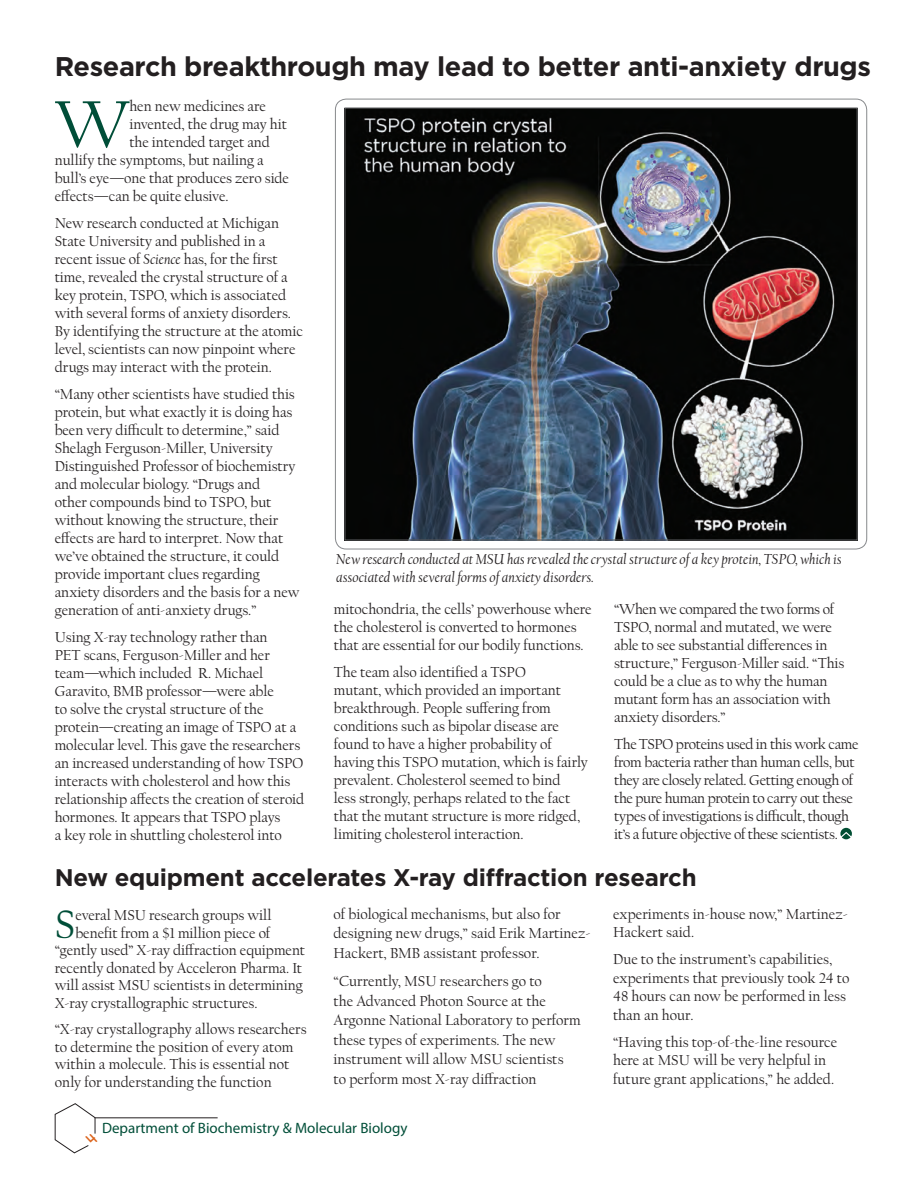
<style>
.page{position:relative;width:920px;height:1192px;background:#fff}
.page>*{position:absolute;margin:0;border:0;box-sizing:border-box;transform-origin:0 0}
.t1{font:69.3px "Californian FB";color:#004e38}
.t2{font:41.4px "Californian FB";color:#004e38}
.t3{font:700 27px "Gotham";letter-spacing:-.015em;color:#231f20}
.t4{font:700 24px "Gotham";letter-spacing:-.01em;color:#231f20}
.t5{font:15px/18px "Californian FB";letter-spacing:-.005em;color:#231f20}
.t6{font:15px/18.1px "Californian FB";letter-spacing:-.025em;color:#231f20}
.t7{font:italic 15px/18px "Californian FB";color:#231f20}
.t8{font:15px "Myriad Pro";color:#004e38}
.s1{font-style:italic}
</style>
<div class="page">
<img style="left:346px;top:109px;width:509px;height:429px">
<svg style="left:840px;top:827px;width:11px;height:12px"></svg>
<hr style="left:95px;top:1117px;width:123px;height:1px;background:#231f20">
<svg style="left:54px;top:1103px;width:44px;height:50px"></svg>
<h1 class="t3" style="left:55px;top:49px;width:817px">Research breakthrough may lead to better anti-anxiety drugs</h1>
<p class="t1" style="left:55px;top:89px;width:76px">W</p>
<p class="t5" style="left:129px;top:98px;width:138px">hen new medicines are</p>
<p class="t5" style="left:129px;top:116px;width:159px">invented, the drug may hit</p>
<p class="t5" style="left:129px;top:134px;width:142px">the intended target and</p>
<p class="t5" style="left:55px;top:152px;width:210px">nullify the symptoms, but nailing a</p>
<p class="t5" style="left:55px;top:170px;width:236px">bull’s eye—one that produces zero side</p>
<p class="t5" style="left:55px;top:188px;width:175px">effects—can be quite elusive.</p>
<p class="t5" style="left:55px;top:214px;width:250px">New research conducted at Michigan State University and published in a recent issue of <span class="s1">Science</span> has, for the first time, revealed the crystal structure of a key protein, TSPO, which is associated with several forms of anxiety disorders.<br>By identifying the structure at the atomic level, scientists can now pinpoint where drugs may interact with the protein.</p>
<p class="t5" style="left:55px;top:385px;width:246px">“Many other scientists have studied this protein, but what exactly it is doing has been very difficult to determine,” said Shelagh Ferguson-Miller, University Distinguished Professor of biochemistry and molecular biology. “Drugs and<br>other compounds bind to TSPO, but without knowing the structure, their effects are hard to interpret. Now that we’ve obtained the structure, it could provide important clues regarding anxiety disorders and the basis for a new generation of anti-anxiety drugs.”</p>
<p class="t5" style="left:55px;top:628px;width:251px">Using X-ray technology rather than<br>PET scans, Ferguson-Miller and her team—which included R. Michael Garavito, BMB professor—were able<br>to solve the crystal structure of the protein—creating an image of TSPO at a molecular level. This gave the researchers an increased understanding of how TSPO interacts with cholesterol and how this relationship affects the creation of steroid hormones. It appears that TSPO plays<br>a key role in shuttling cholesterol into</p>
<p class="t7" style="left:336px;top:550px;width:507px">New research conducted at MSU has revealed the crystal structure of a key protein, TSPO, which is associated with several forms of anxiety disorders.</p>
<p class="t5" style="left:614px;top:600px;width:232px">“When we compared the two forms of TSPO, normal and mutated, we were able to see substantial differences in structure,” Ferguson-Miller said. “This could be a clue as to why the human mutant form has an association with anxiety disorders.”</p>
<p class="t6" style="left:614px;top:735px;width:246px">The TSPO proteins used in this work came from bacteria rather than human cells, but they are closely related. Getting enough of the pure human protein to carry out these types of investigations is difficult, though it’s a future objective of these scientists.</p>
<p class="t5" style="left:334px;top:600px;width:259px">mitochondria, the cells’ powerhouse where the cholesterol is converted to hormones that are essential for our bodily functions.</p>
<p class="t5" style="left:334px;top:663px;width:255px">The team also identified a TSPO<br>mutant, which provided an important breakthrough. People suffering from conditions such as bipolar disease are found to have a higher probability of having this TSPO mutation, which is fairly prevalent. Cholesterol seemed to bind<br>less strongly, perhaps related to the fact that the mutant structure is more ridged, limiting cholesterol interaction.</p>
<h2 class="t4" style="left:55px;top:861px;width:643px">New equipment accelerates X-ray diffraction research</h2>
<p class="t5" style="left:55px;top:924px;width:252px;line-height:17.5px;text-indent:21px">benefit from a $1 million piece of “gently used” X-ray diffraction equipment</p>
<p class="t5" style="left:333px;top:904px;width:258px;line-height:19.5px">of biological mechanisms, but also for designing new drugs,” said Erik Martinez-<br>Hackert, BMB assistant professor.</p>
<p class="t5" style="left:333px;top:971px;width:249px;line-height:19.5px">“Currently, MSU researchers go to<br>the Advanced Photon Source at the Argonne National Laboratory to perform these types of experiments. The new instrument will allow MSU scientists<br>to perform most X-ray diffraction</p>
<p class="t5" style="left:613px;top:905px;width:236px;line-height:18.5px">experiments in-house now,” Martinez-<br>Hackert said.</p>
<p class="t5" style="left:613px;top:950px;width:238px;line-height:18.5px">Due to the instrument’s capabilities, experiments that previously took 24 to<br>48 hours can now be performed in less than an hour.</p>
<p class="t5" style="left:613px;top:1032px;width:226px;line-height:18.5px">“Having this top-of-the-line resource here at MSU will be very helpful in future grant applications,” he added.</p>
<p class="t2" style="left:55px;top:902px;width:22px">S</p>
<p class="t5" style="left:75px;top:906px;width:197px">everal MSU research groups will</p>
<p class="t5" style="left:55px;top:959px;width:249px;line-height:17.5px;text-align:justify">recently donated by Acceleron Pharma. It will assist MSU scientists in determining X-ray crystallographic structures.</p>
<p class="t5" style="left:55px;top:1020px;width:253px;line-height:17.5px">“X-ray crystallography allows researchers to determine the position of every atom within a molecule. This is essential not only for understanding the function</p>
<p class="t8" style="left:102px;top:1117px;width:307px">Department of Biochemistry &amp; Molecular Biology</p>
</div>
